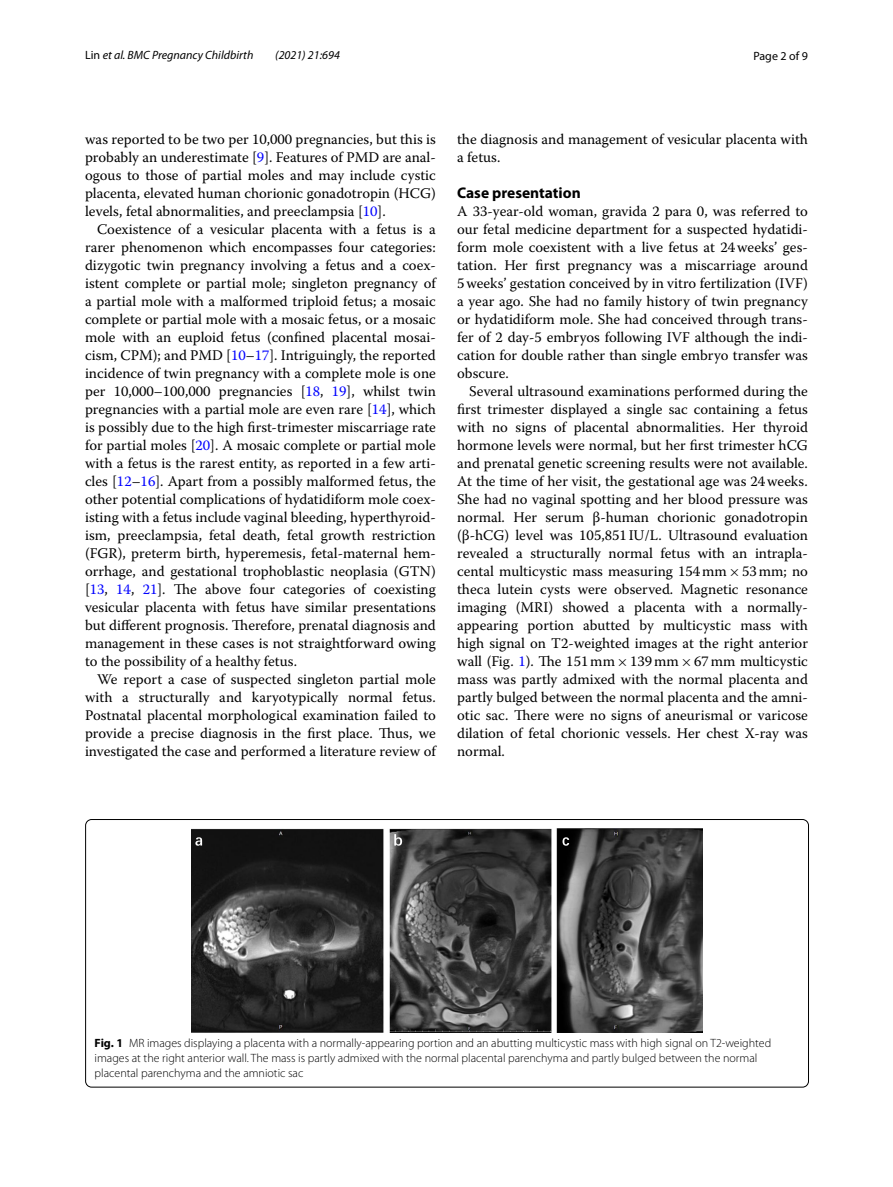
<style>
.page{position:relative;width:893px;height:1187px;background:#fff}
.page>*{position:absolute;margin:0;border:0;box-sizing:border-box;transform-origin:0 0}
.t1{font:700 15.45px "Myriad Pro";color:#000}
.t2{font:14.7px/18px "Warnock Pro";color:#000;text-align:justify}
.t3{font:300 12px/15px "Myriad Pro";color:#000}
.t4{font:italic 12px "Myriad Pro";color:#000}
.t5{font:12px "Myriad Pro";color:#000}
.s1{font-style:normal}
.s2{color:#00f}
.s3{font-family:"MTSY"}
.s4{font-weight:700}
</style>
<div class="page">
<img style="left:192px;top:828px;width:510px;height:203px">
<svg style="left:195px;top:834px;width:374px;height:11px;background:#2b2b2b"></svg>
<div style="left:85px;top:819px;width:724px;height:268px;border:1px solid #000;border-radius:6px"></div>
<p class="t4" style="left:85px;top:48px;width:170px"><span class="s1">Lin</span> et al. BMC Pregnancy Childbirth</p>
<p class="t4" style="left:275px;top:48px;width:66px">(2021) 21:694</p>
<p class="t5" style="left:753px;top:48px;width:56px">Page 2 of 9</p>
<p class="t2" style="left:85px;top:130px;width:352px">was reported to be two per 10,000 pregnancies, but this is probably an underestimate [<span class="s2">9</span>]. Features of PMD are anal&shy;ogous to those of partial moles and may include cystic placenta, elevated human chorionic gonadotropin (HCG) levels, fetal abnormalities, and preeclampsia [<span class="s2">10</span>].</p>
<p class="t2" style="left:85px;top:220px;width:352px;text-indent:12px">Coexistence of a vesicular placenta with a fetus is a rarer phenomenon which encompasses four categories: dizygotic twin pregnancy involving a fetus and a coex&shy;istent complete or partial mole; singleton pregnancy of a partial mole with a malformed triploid fetus; a mosaic complete or partial mole with a mosaic fetus, or a mosaic mole with an euploid fetus (confined placental mosai&shy;cism, CPM); and PMD [<span class="s2">10</span>–<span class="s2">17</span>]. Intriguingly, the reported incidence of twin pregnancy with a complete mole is one per 10,000–100,000 pregnancies [<span class="s2">18</span>, <span class="s2">19</span>], whilst twin pregnancies with a partial mole are even rare [<span class="s2">14</span>], which is possibly due to the high first-trimester miscarriage rate for partial moles [<span class="s2">20</span>]. A mosaic complete or partial mole with a fetus is the rarest entity, as reported in a few arti&shy;cles [<span class="s2">12</span>–<span class="s2">16</span>]. Apart from a possibly malformed fetus, the other potential complications of hydatidiform mole coex&shy;isting with a fetus include vaginal bleeding, hyperthyroid&shy;ism, preeclampsia, fetal death, fetal growth restriction (FGR), preterm birth, hyperemesis, fetal-maternal hem&shy;orrhage, and gestational trophoblastic neoplasia (GTN) [<span class="s2">13</span>, <span class="s2">14</span>, <span class="s2">21</span>]. The above four categories of coexisting vesicular placenta with fetus have similar presentations but different prognosis. Therefore, prenatal diagnosis and management in these cases is not straightforward owing to the possibility of a healthy fetus.</p>
<p class="t2" style="left:85px;top:670px;width:352px;text-indent:12px">We report a case of suspected singleton partial mole with a structurally and karyotypically normal fetus.<br>Postnatal placental morphological examination failed to provide a precise diagnosis in the first place. Thus, we investigated the case and performed a literature review of</p>
<p class="t2" style="left:457px;top:130px;width:352px">the diagnosis and management of vesicular placenta with a fetus.</p>
<p class="t1" style="left:457px;top:182px;width:125px">Case presentation</p>
<p class="t2" style="left:457px;top:202px;width:352px">A 33-year-old woman, gravida 2 para 0, was referred to our fetal medicine department for a suspected hydatidi&shy;form mole coexistent with a live fetus at 24weeks’ ges&shy;tation. Her first pregnancy was a miscarriage around 5weeks’ gestation conceived by in vitro fertilization (IVF) a year ago. She had no family history of twin pregnancy or hydatidiform mole. She had conceived through trans&shy;fer of 2 day-5 embryos following IVF although the indi&shy;cation for double rather than single embryo transfer was obscure.</p>
<p class="t2" style="left:457px;top:382px;width:352px;text-indent:12px">Several ultrasound examinations performed during the first trimester displayed a single sac containing a fetus with no signs of placental abnormalities. Her thyroid hormone levels were normal, but her first trimester hCG and prenatal genetic screening results were not available.<br>At the time of her visit, the gestational age was 24weeks.<br>She had no vaginal spotting and her blood pressure was normal. Her serum β-human chorionic gonadotropin (β-hCG) level was 105,851IU/L. Ultrasound evaluation revealed a structurally normal fetus with an intrapla&shy;cental multicystic mass measuring 154mm<span class="s3">×</span>53mm; no theca lutein cysts were observed. Magnetic resonance imaging (MRI) showed a placenta with a normally&shy;appearing portion abutted by multicystic mass with high signal on T2-weighted images at the right anterior wall (Fig. <span class="s2">1</span>). The 151mm<span class="s3">×</span>139mm<span class="s3">×</span>67mm multicystic mass was partly admixed with the normal placenta and partly bulged between the normal placenta and the amni&shy;otic sac. There were no signs of aneurismal or varicose dilation of fetal chorionic vessels. Her chest X-ray was normal.</p>
<p class="t3" style="left:95px;top:1035px;width:678px"><span class="s4">Fig. 1</span> MR images displaying a placenta with a normally-appearing portion and an abutting multicystic mass with high signal on T2-weighted images at the right anterior wall. The mass is partly admixed with the normal placental parenchyma and partly bulged between the normal placental parenchyma and the amniotic sac</p>
</div>
